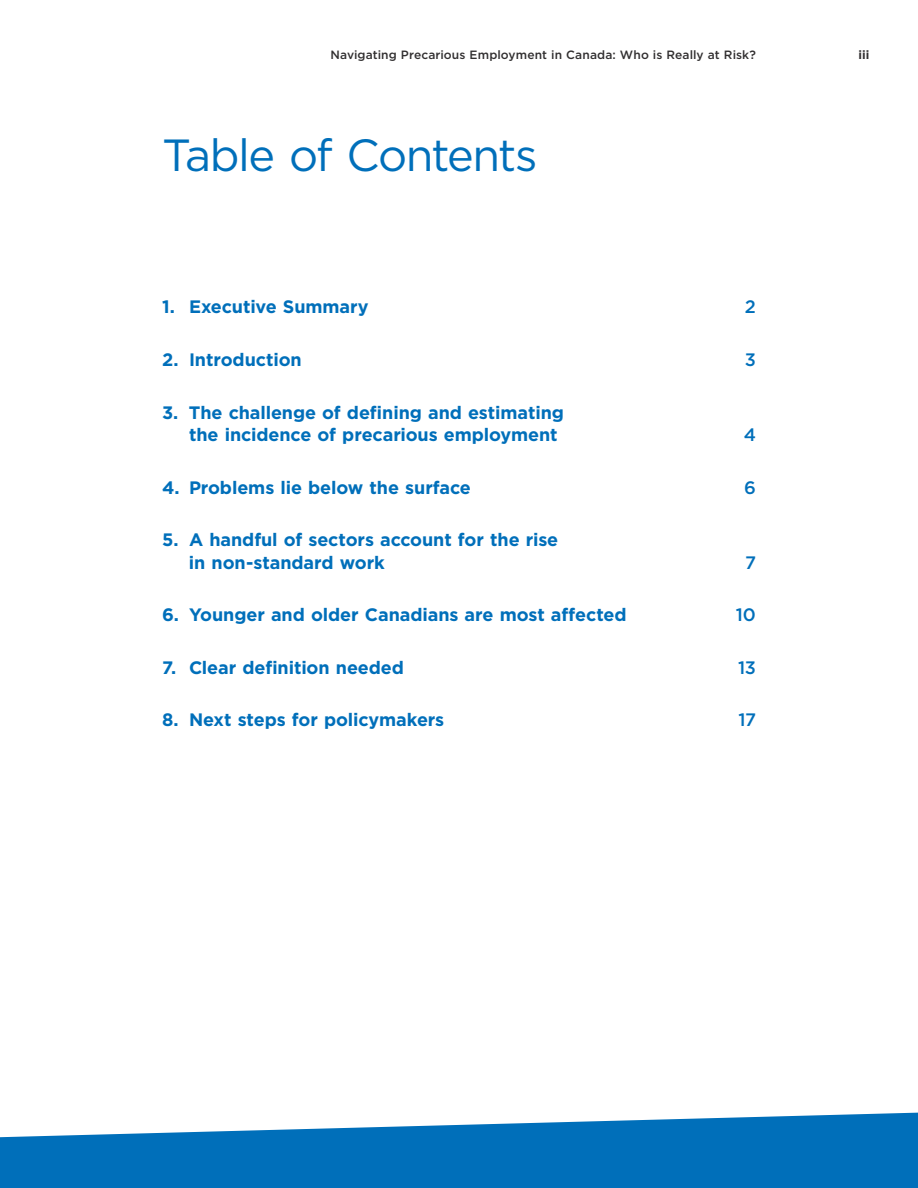
<style>
.page{position:relative;width:918px;height:1188px;background:#fff}
.page>*{position:absolute;margin:0;border:0;box-sizing:border-box;transform-origin:0 0}
.t1{font:45px "Gotham";letter-spacing:-.035em;color:#006fba}
.t2{font:700 18px/22.5px "Gotham";letter-spacing:-.005em;color:#006fba}
.t3{font:500 18px "Gotham";color:#006fba}
.t4{font:500 12px "Gotham";letter-spacing:.005em;color:#312f30}
.t5{font:700 12px "Gotham";color:#312f30}
</style>
<div class="page">
<svg style="left:0;top:1113px;width:918px;height:75px;fill:#006fba"></svg>
<p class="t4" style="left:331px;top:47px;width:427px">Navigating Precarious Employment in Canada: Who is Really at Risk?</p>
<p class="t5" style="left:858px;top:47px;width:13px">iii</p>
<h1 class="t1" style="left:162px;top:126px;width:377px">Table of Contents</h1>
<p class="t2" style="left:162px;top:296px;width:208px">1. Executive Summary</p>
<p class="t3" style="left:745px;top:295px;width:13px">2</p>
<p class="t2" style="left:162px;top:348px;width:141px">2. Introduction</p>
<p class="t3" style="left:745px;top:348px;width:13px">3</p>
<p class="t2" style="left:189px;top:401px;width:376px;text-indent:-27px">3. the challenge of defining and estimating the incidence of precarious employment</p>
<p class="t3" style="left:744px;top:423px;width:14px">4</p>
<p class="t2" style="left:162px;top:476px;width:310px">4. Problems lie below the surface</p>
<p class="t3" style="left:744px;top:475px;width:13px">6</p>
<p class="t2" style="left:189px;top:528px;width:371px;text-indent:-27px">5. A handful of sectors account for the rise in non-standard work</p>
<p class="t3" style="left:745px;top:550px;width:12px">7</p>
<p class="t2" style="left:162px;top:603px;width:466px">6. Younger and older Canadians are most affected</p>
<p class="t3" style="left:736px;top:603px;width:22px">10</p>
<p class="t2" style="left:162px;top:656px;width:243px">7. Clear definition needed</p>
<p class="t3" style="left:738px;top:655px;width:19px">13</p>
<p class="t2" style="left:162px;top:708px;width:284px">8. next steps for policymakers</p>
<p class="t3" style="left:739px;top:708px;width:19px">17</p>
</div>
